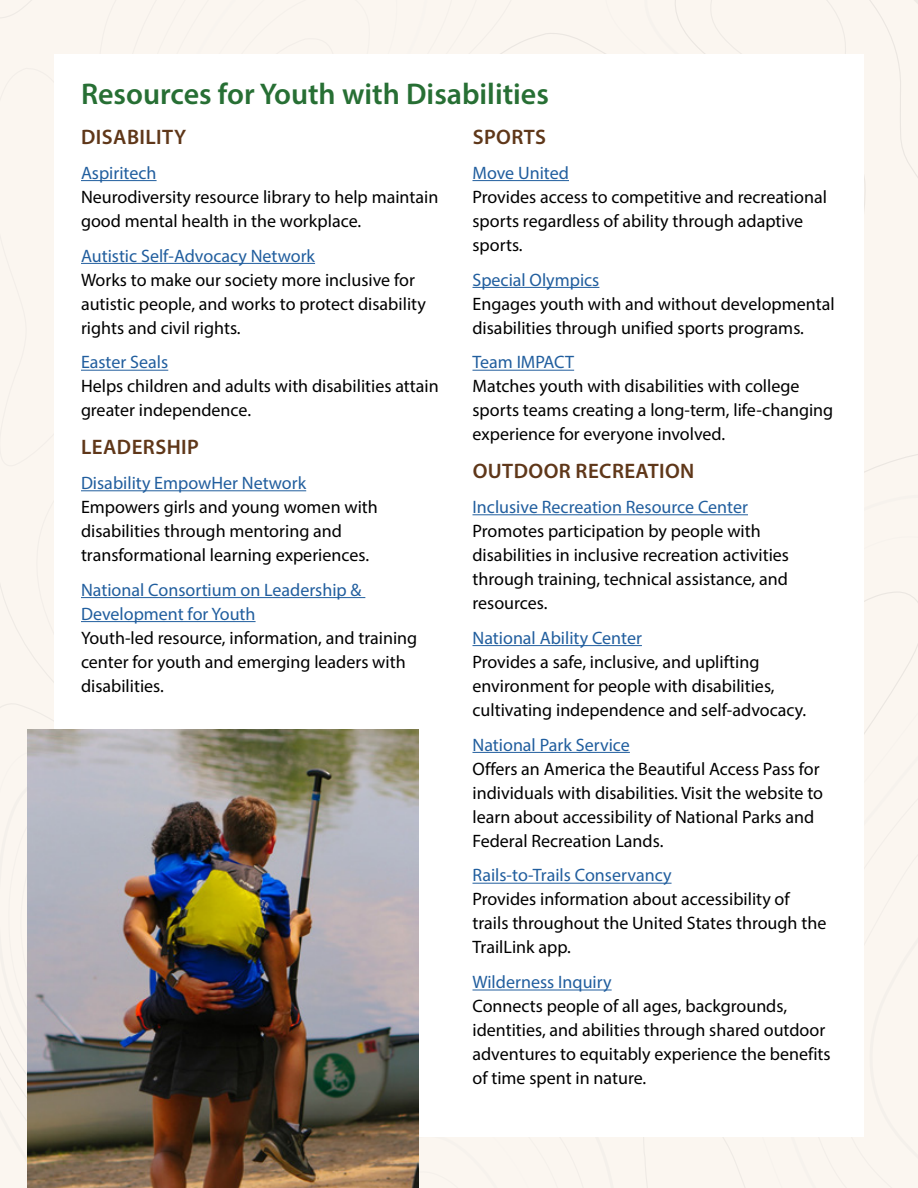
<style>
.page{position:relative;width:918px;height:1188px;background:#fff}
.page>*{position:absolute;margin:0;border:0;box-sizing:border-box;transform-origin:0 0}
.Heading__h1{font:600 30px "Myriad Pro";color:#276f34}
.Resource_subheadings__h2{font:600 21px "Myriad Pro";letter-spacing:.02em;color:#5f3719}
.t1{font:18px/24px "Myriad Pro";color:#000}
.s1{color:#215e9e}
</style>
<div class="page">
<div style="left:642px;top:0;width:276px;height:1188px;background:#fbf6f0"></div>
<div style="left:418px;top:1136px;width:177px;height:52px;background:#fbf6f0"></div>
<div style="left:367px;top:0;width:159px;height:54px;background:#fbf6f0"></div>
<div style="left:0;top:0;width:367px;height:1188px;background:#fbf6f0"></div>
<div style="left:54px;top:54px;width:810px;height:1082px;background:#fff"></div>
<hr style="left:81px;top:180px;width:76px;height:1px;background:#215e9e">
<hr style="left:81px;top:263px;width:234px;height:1px;background:#215e9e">
<hr style="left:81px;top:370px;width:87px;height:1px;background:#215e9e">
<hr style="left:81px;top:490px;width:225px;height:1px;background:#215e9e">
<hr style="left:81px;top:597px;width:284px;height:1px;background:#215e9e">
<hr style="left:81px;top:621px;width:175px;height:1px;background:#215e9e">
<hr style="left:472px;top:180px;width:97px;height:1px;background:#215e9e">
<hr style="left:472px;top:287px;width:127px;height:1px;background:#215e9e">
<hr style="left:472px;top:370px;width:102px;height:1px;background:#215e9e">
<hr style="left:472px;top:514px;width:276px;height:1px;background:#215e9e">
<hr style="left:472px;top:645px;width:170px;height:1px;background:#215e9e">
<hr style="left:472px;top:752px;width:158px;height:1px;background:#215e9e">
<hr style="left:472px;top:883px;width:200px;height:1px;background:#215e9e">
<hr style="left:472px;top:990px;width:140px;height:1px;background:#215e9e">
<img style="left:27px;top:729px;width:391px;height:459px">
<h1 class="Heading__h1" style="left:81px;top:74px;width:469px">Resources for Youth with Disabilities</h1>
<h2 class="Resource_subheadings__h2" style="left:81px;top:124px;width:106px">DISABILITY</h2>
<p class="t1" style="left:81px;top:160px;width:359px"><span class="s1">Aspiritech<br></span>Neurodiversity resource library to help maintain good mental health in the workplace.</p>
<p class="t1" style="left:81px;top:243px;width:346px"><span class="s1">Autistic Self-Advocacy Network<br></span>Works to make our society more inclusive for autistic people, and works to protect disability rights and civil rights.</p>
<p class="t1" style="left:81px;top:350px;width:359px"><span class="s1">Easter Seals<br></span>Helps children and adults with disabilities attain greater independence.</p>
<h2 class="Resource_subheadings__h2" style="left:81px;top:434px;width:119px">LEADERSHIP</h2>
<p class="t1" style="left:81px;top:471px;width:298px"><span class="s1">Disability EmpowHer Network </span>Empowers girls and young women with disabilities through mentoring and transformational learning experiences.</p>
<p class="t1" style="left:81px;top:577px;width:338px"><span class="s1">National Consortium on Leadership &amp; Development for Youth<br></span>Youth-led resource, information, and training center for youth and emerging leaders with disabilities.</p>
<h2 class="Resource_subheadings__h2" style="left:473px;top:124px;width:75px">SPORTS</h2>
<p class="t1" style="left:472px;top:160px;width:356px"><span class="s1">Move United<br></span>Provides access to competitive and recreational sports regardless of ability through adaptive sports.</p>
<p class="t1" style="left:472px;top:267px;width:364px"><span class="s1">Special Olympics<br></span>Engages youth with and without developmental disabilities through unified sports programs.</p>
<p class="t1" style="left:472px;top:350px;width:362px"><span class="s1">Team IMPACT<br></span>Matches youth with disabilities with college sports teams creating a long-term, life-changing experience for everyone involved.</p>
<h2 class="Resource_subheadings__h2" style="left:473px;top:458px;width:223px">OUTDOOR RECREATION</h2>
<p class="t1" style="left:472px;top:495px;width:318px"><span class="s1">Inclusive Recreation Resource Center </span>Promotes participation by people with disabilities in inclusive recreation activities through training, technical assistance, and resources.</p>
<p class="t1" style="left:472px;top:625px;width:335px"><span class="s1">National Ability Center<br></span>Provides a safe, inclusive, and uplifting environment for people with disabilities, cultivating independence and self-advocacy.</p>
<p class="t1" style="left:472px;top:732px;width:352px"><span class="s1">National Park Service<br></span>Offers an America the Beautiful Access Pass for individuals with disabilities. Visit the website to learn about accessibility of National Parks and Federal Recreation Lands.</p>
<p class="t1" style="left:472px;top:863px;width:355px"><span class="s1">Rails-to-Trails Conservancy<br></span>Provides information about accessibility of trails throughout the United States through the TrailLink app.</p>
<p class="t1" style="left:472px;top:970px;width:360px"><span class="s1">Wilderness Inquiry<br></span>Connects people of all ages, backgrounds, identities, and abilities through shared outdoor adventures to equitably experience the benefits of time spent in nature.</p>
</div>
